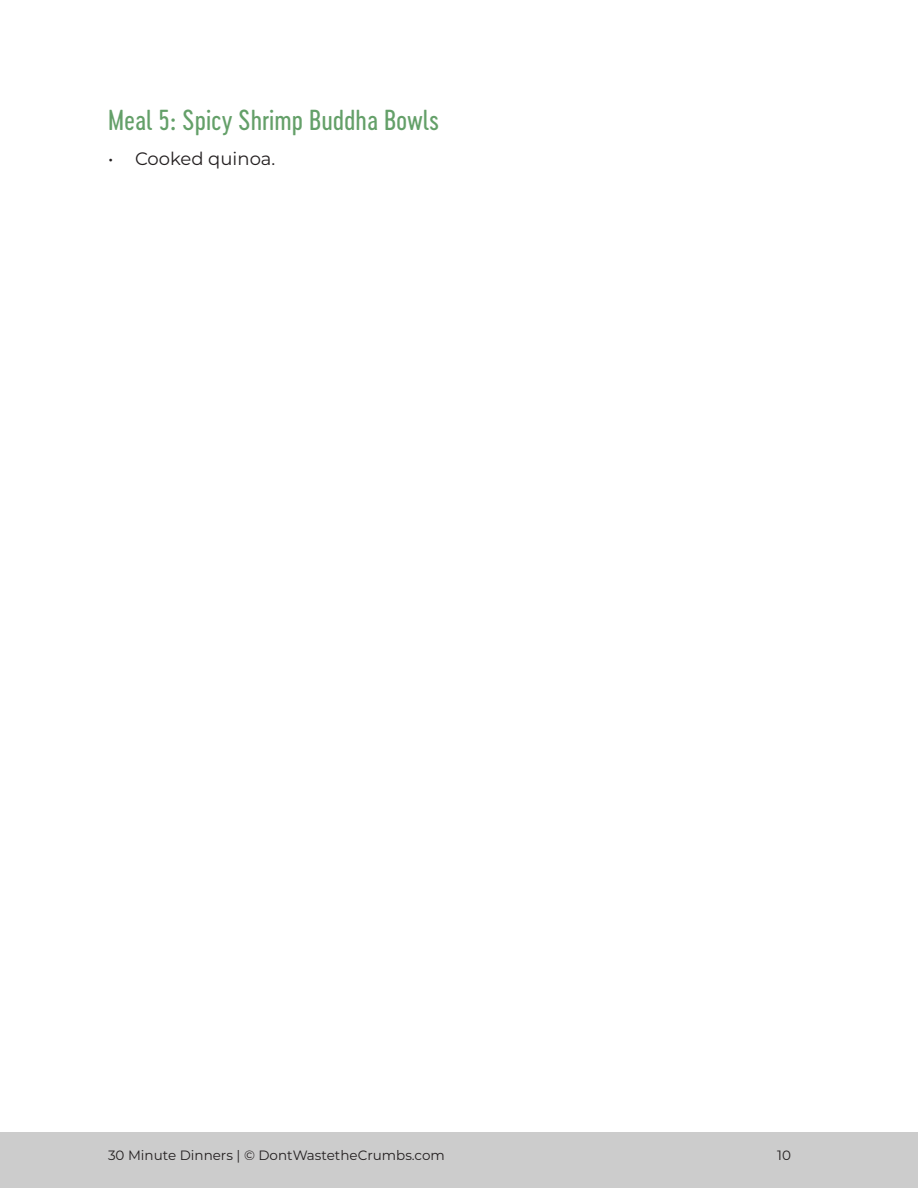
<style>
.page{position:relative;width:918px;height:1188px;background:#fff}
.page>*{position:absolute;margin:0;border:0;box-sizing:border-box;transform-origin:0 0}
.Subheading_1{font:27px "Cervo Neue Regular Neue";color:#64a069}
.t1{font:18px "Montserrat";color:#231f20}
.t2{font:13.5px "Montserrat";color:#231f20}
</style>
<div class="page">
<div style="left:0;top:1133px;width:918px;height:55px;background:#ccc"></div>
<p class="Subheading_1" style="left:108px;top:102px;width:333px">Meal 5: Spicy Shrimp Buddha Bowls</p>
<p class="t1" style="left:108px;top:146px;width:169px">• Cooked quinoa.</p>
<p class="t2" style="left:108px;top:1146px;width:338px">30 Minute Dinners | © DontWastetheCrumbs.com</p>
<p class="t2" style="left:777px;top:1146px;width:15px">10</p>
</div>
